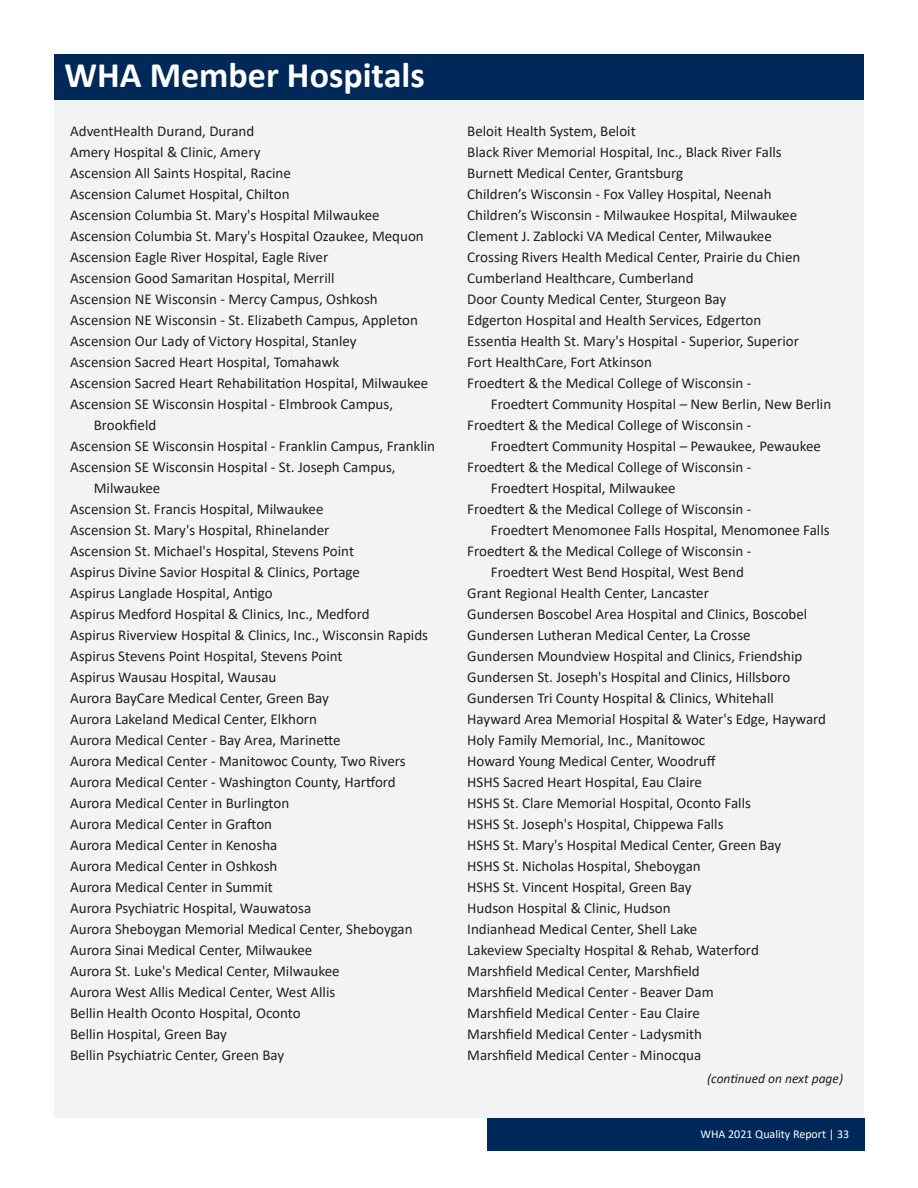
<style>
.page{position:relative;width:918px;height:1188px;background:#fff}
.page>*{position:absolute;margin:0;border:0;box-sizing:border-box;transform-origin:0 0}
.Headilngs{font:700 36px "Calibri";color:#fff}
.Body_Copy{font:15px/21px "Calibri";color:#231f20}
.Body_Copy-2{font:italic 13.5px "Calibri";color:#231f20}
.t1{font:12px "Calibri";color:#fff}
</style>
<div class="page">
<div style="left:488px;top:1118px;width:378px;height:32px;background:#002858"></div>
<div style="left:54px;top:54px;width:810px;height:1064px;background:#f2f3f4"></div>
<div style="left:54px;top:54px;width:810px;height:46px;background:#002858"></div>
<p class="Headilngs" style="left:64px;top:50px;width:362px">WHA Member Hospitals</p>
<p class="Body_Copy" style="left:70px;top:121px;width:186px">AdventHealth Durand, Durand</p>
<p class="Body_Copy" style="left:70px;top:142px;width:192px">Amery Hospital &amp; Clinic, Amery</p>
<p class="Body_Copy" style="left:70px;top:163px;width:222px">Ascension All Saints Hospital, Racine</p>
<p class="Body_Copy" style="left:70px;top:184px;width:221px">Ascension Calumet Hospital, Chilton</p>
<p class="Body_Copy" style="left:70px;top:205px;width:311px">Ascension Columbia St. Mary's Hospital Milwaukee</p>
<p class="Body_Copy" style="left:70px;top:226px;width:355px">Ascension Columbia St. Mary's Hospital Ozaukee, Mequon</p>
<p class="Body_Copy" style="left:70px;top:247px;width:260px">Ascension Eagle River Hospital, Eagle River</p>
<p class="Body_Copy" style="left:70px;top:268px;width:266px">Ascension Good Samaritan Hospital, Merrill</p>
<p class="Body_Copy" style="left:70px;top:289px;width:309px">Ascension NE Wisconsin - Mercy Campus, Oshkosh</p>
<p class="Body_Copy" style="left:70px;top:310px;width:349px">Ascension NE Wisconsin - St. Elizabeth Campus, Appleton</p>
<p class="Body_Copy" style="left:70px;top:331px;width:288px">Ascension Our Lady of Victory Hospital, Stanley</p>
<p class="Body_Copy" style="left:70px;top:352px;width:271px">Ascension Sacred Heart Hospital, Tomahawk</p>
<p class="Body_Copy" style="left:70px;top:373px;width:360px">Ascension Sacred Heart Rehabilitation Hospital, Milwaukee</p>
<p class="Body_Copy" style="left:94px;top:394px;width:301px;text-indent:-24px">Ascension SE Wisconsin Hospital - Elmbrook Campus,<br>Brookfield</p>
<p class="Body_Copy" style="left:70px;top:436px;width:367px">Ascension SE Wisconsin Hospital - Franklin Campus, Franklin</p>
<p class="Body_Copy" style="left:94px;top:457px;width:303px;text-indent:-24px">Ascension SE Wisconsin Hospital - St. Joseph Campus,<br>Milwaukee</p>
<p class="Body_Copy" style="left:70px;top:499px;width:255px">Ascension St. Francis Hospital, Milwaukee</p>
<p class="Body_Copy" style="left:70px;top:520px;width:261px">Ascension St. Mary's Hospital, Rhinelander</p>
<p class="Body_Copy" style="left:70px;top:541px;width:285px">Ascension St. Michael's Hospital, Stevens Point</p>
<p class="Body_Copy" style="left:70px;top:562px;width:291px">Aspirus Divine Savior Hospital &amp; Clinics, Portage</p>
<p class="Body_Copy" style="left:70px;top:583px;width:204px">Aspirus Langlade Hospital, Antigo</p>
<p class="Body_Copy" style="left:70px;top:604px;width:301px">Aspirus Medford Hospital &amp; Clinics, Inc., Medford</p>
<p class="Body_Copy" style="left:70px;top:625px;width:360px">Aspirus Riverview Hospital &amp; Clinics, Inc., Wisconsin Rapids</p>
<p class="Body_Copy" style="left:70px;top:646px;width:274px">Aspirus Stevens Point Hospital, Stevens Point</p>
<p class="Body_Copy" style="left:70px;top:667px;width:208px">Aspirus Wausau Hospital, Wausau</p>
<p class="Body_Copy" style="left:70px;top:688px;width:260px">Aurora BayCare Medical Center, Green Bay</p>
<p class="Body_Copy" style="left:70px;top:709px;width:248px">Aurora Lakeland Medical Center, Elkhorn</p>
<p class="Body_Copy" style="left:70px;top:730px;width:272px">Aurora Medical Center - Bay Area, Marinette</p>
<p class="Body_Copy" style="left:70px;top:751px;width:337px">Aurora Medical Center - Manitowoc County, Two Rivers</p>
<p class="Body_Copy" style="left:70px;top:772px;width:327px">Aurora Medical Center - Washington County, Hartford</p>
<p class="Body_Copy" style="left:70px;top:793px;width:221px">Aurora Medical Center in Burlington</p>
<p class="Body_Copy" style="left:70px;top:814px;width:204px">Aurora Medical Center in Grafton</p>
<p class="Body_Copy" style="left:70px;top:835px;width:209px">Aurora Medical Center in Kenosha</p>
<p class="Body_Copy" style="left:70px;top:856px;width:209px">Aurora Medical Center in Oshkosh</p>
<p class="Body_Copy" style="left:70px;top:877px;width:204px">Aurora Medical Center in Summit</p>
<p class="Body_Copy" style="left:70px;top:898px;width:243px">Aurora Psychiatric Hospital, Wauwatosa</p>
<p class="Body_Copy" style="left:70px;top:919px;width:344px">Aurora Sheboygan Memorial Medical Center, Sheboygan</p>
<p class="Body_Copy" style="left:70px;top:940px;width:244px">Aurora Sinai Medical Center, Milwaukee</p>
<p class="Body_Copy" style="left:70px;top:961px;width:271px">Aurora St. Luke's Medical Center, Milwaukee</p>
<p class="Body_Copy" style="left:70px;top:982px;width:267px">Aurora West Allis Medical Center, West Allis</p>
<p class="Body_Copy" style="left:70px;top:1003px;width:232px">Bellin Health Oconto Hospital, Oconto</p>
<p class="Body_Copy" style="left:70px;top:1024px;width:158px">Bellin Hospital, Green Bay</p>
<p class="Body_Copy" style="left:70px;top:1045px;width:216px">Bellin Psychiatric Center, Green Bay</p>
<p class="Body_Copy" style="left:467px;top:121px;width:170px">Beloit Health System, Beloit</p>
<p class="Body_Copy" style="left:467px;top:142px;width:316px">Black River Memorial Hospital, Inc., Black River Falls</p>
<p class="Body_Copy" style="left:467px;top:163px;width:217px">Burnett Medical Center, Grantsburg</p>
<p class="Body_Copy" style="left:467px;top:184px;width:306px">Children’s Wisconsin - Fox Valley Hospital, Neenah</p>
<p class="Body_Copy" style="left:467px;top:205px;width:331px">Children’s Wisconsin - Milwaukee Hospital, Milwaukee</p>
<p class="Body_Copy" style="left:467px;top:226px;width:306px">Clement J. Zablocki VA Medical Center, Milwaukee</p>
<p class="Body_Copy" style="left:467px;top:247px;width:335px">Crossing Rivers Health Medical Center, Prairie du Chien</p>
<p class="Body_Copy" style="left:467px;top:268px;width:228px">Cumberland Healthcare, Cumberland</p>
<p class="Body_Copy" style="left:467px;top:289px;width:261px">Door County Medical Center, Sturgeon Bay</p>
<p class="Body_Copy" style="left:467px;top:310px;width:296px">Edgerton Hospital and Health Services, Edgerton</p>
<p class="Body_Copy" style="left:467px;top:331px;width:333px">Essentia Health St. Mary's Hospital - Superior, Superior</p>
<p class="Body_Copy" style="left:467px;top:352px;width:186px">Fort HealthCare, Fort Atkinson</p>
<p class="Body_Copy" style="left:491px;top:373px;width:342px;text-indent:-24px">Froedtert &amp; the Medical College of Wisconsin -<br>Froedtert Community Hospital – New Berlin, New Berlin</p>
<p class="Body_Copy" style="left:491px;top:415px;width:332px;text-indent:-24px">Froedtert &amp; the Medical College of Wisconsin -<br>Froedtert Community Hospital – Pewaukee, Pewaukee</p>
<p class="Body_Copy" style="left:491px;top:457px;width:262px;text-indent:-24px">Froedtert &amp; the Medical College of Wisconsin -<br>Froedtert Hospital, Milwaukee</p>
<p class="Body_Copy" style="left:491px;top:499px;width:340px;text-indent:-24px">Froedtert &amp; the Medical College of Wisconsin -<br>Froedtert Menomonee Falls Hospital, Menomonee Falls</p>
<p class="Body_Copy" style="left:491px;top:541px;width:262px;text-indent:-24px">Froedtert &amp; the Medical College of Wisconsin -<br>Froedtert West Bend Hospital, West Bend</p>
<p class="Body_Copy" style="left:467px;top:583px;width:243px">Grant Regional Health Center, Lancaster</p>
<p class="Body_Copy" style="left:467px;top:604px;width:342px">Gundersen Boscobel Area Hospital and Clinics, Boscobel</p>
<p class="Body_Copy" style="left:467px;top:625px;width:285px">Gundersen Lutheran Medical Center, La Crosse</p>
<p class="Body_Copy" style="left:467px;top:646px;width:337px">Gundersen Moundview Hospital and Clinics, Friendship</p>
<p class="Body_Copy" style="left:467px;top:667px;width:325px">Gundersen St. Joseph's Hospital and Clinics, Hillsboro</p>
<p class="Body_Copy" style="left:467px;top:688px;width:308px">Gundersen Tri County Hospital &amp; Clinics, Whitehall</p>
<p class="Body_Copy" style="left:467px;top:709px;width:360px">Hayward Area Memorial Hospital &amp; Water's Edge, Hayward</p>
<p class="Body_Copy" style="left:467px;top:730px;width:240px">Holy Family Memorial, Inc., Manitowoc</p>
<p class="Body_Copy" style="left:467px;top:751px;width:250px">Howard Young Medical Center, Woodruff</p>
<p class="Body_Copy" style="left:467px;top:772px;width:236px">HSHS Sacred Heart Hospital, Eau Claire</p>
<p class="Body_Copy" style="left:467px;top:793px;width:285px">HSHS St. Clare Memorial Hospital, Oconto Falls</p>
<p class="Body_Copy" style="left:467px;top:814px;width:258px">HSHS St. Joseph's Hospital, Chippewa Falls</p>
<p class="Body_Copy" style="left:467px;top:835px;width:315px">HSHS St. Mary's Hospital Medical Center, Green Bay</p>
<p class="Body_Copy" style="left:467px;top:856px;width:235px">HSHS St. Nicholas Hospital, Sheboygan</p>
<p class="Body_Copy" style="left:467px;top:877px;width:226px">HSHS St. Vincent Hospital, Green Bay</p>
<p class="Body_Copy" style="left:467px;top:898px;width:205px">Hudson Hospital &amp; Clinic, Hudson</p>
<p class="Body_Copy" style="left:467px;top:919px;width:232px">Indianhead Medical Center, Shell Lake</p>
<p class="Body_Copy" style="left:467px;top:940px;width:293px">Lakeview Specialty Hospital &amp; Rehab, Waterford</p>
<p class="Body_Copy" style="left:467px;top:961px;width:234px">Marshfield Medical Center, Marshfield</p>
<p class="Body_Copy" style="left:467px;top:982px;width:248px">Marshfield Medical Center - Beaver Dam</p>
<p class="Body_Copy" style="left:467px;top:1003px;width:234px">Marshfield Medical Center - Eau Claire</p>
<p class="Body_Copy" style="left:467px;top:1024px;width:236px">Marshfield Medical Center - Ladysmith</p>
<p class="Body_Copy" style="left:467px;top:1045px;width:236px">Marshfield Medical Center - Minocqua</p>
<p class="Body_Copy-2" style="left:707px;top:1069px;width:138px">(continued on next page)</p>
<p class="t1" style="left:700px;top:1125px;width:150px">WHA 2021 Quality Report | 33</p>
</div>
